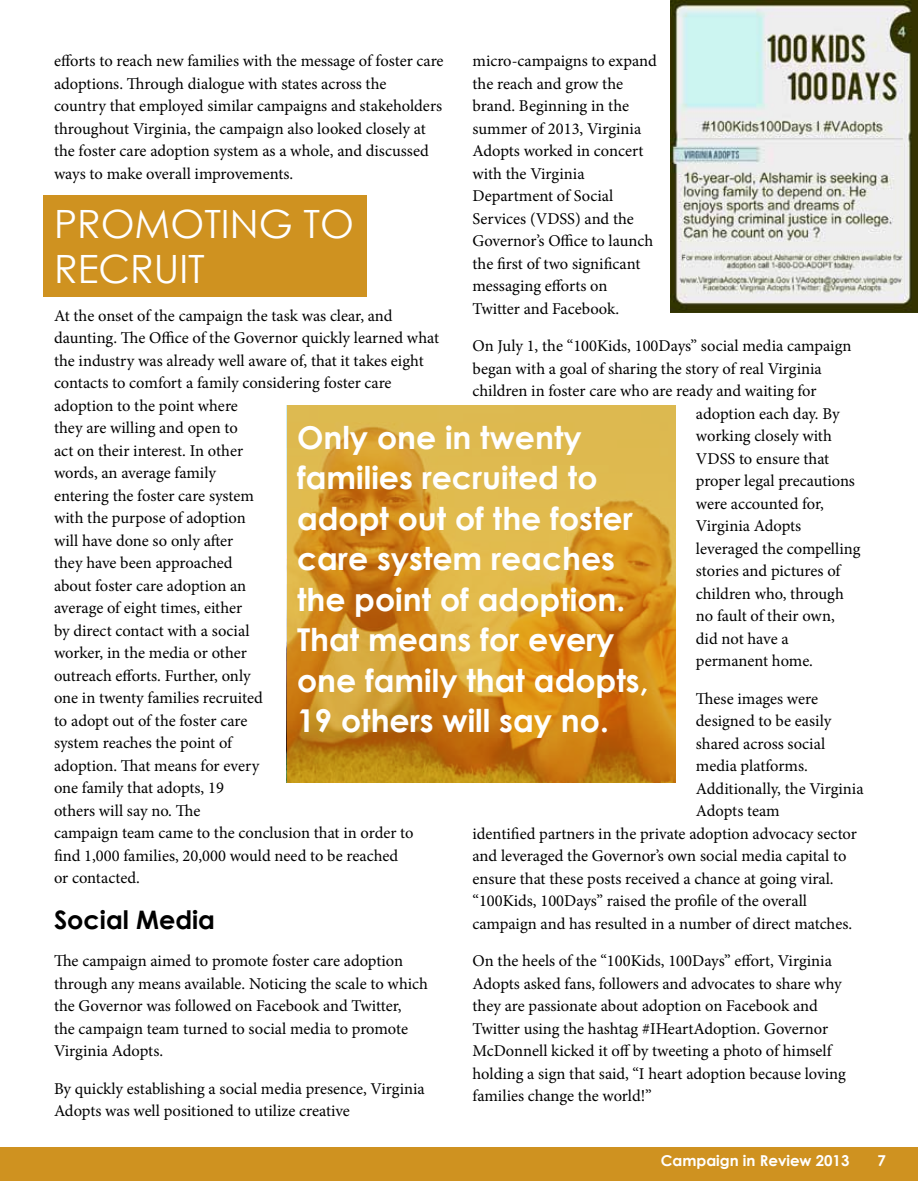
<style>
.page{position:relative;width:918px;height:1188px;background:#fff}
.page>*{position:absolute;margin:0;border:0;box-sizing:border-box;transform-origin:0 0}
.t1{font:39px/44.8px "Century Gothic";color:#fff}
.t2{font:700 31.5px/40.5px "Century Gothic";color:#fff}
.t3{font:700 25.5px "Century Gothic";color:#000}
.t4{font:16.5px/22.5px "Minion Pro";color:#000}
.t5{font:700 15px "Century Gothic";color:#fff}
</style>
<div class="page">
<div style="left:43px;top:195px;width:324px;height:102px;background:#cf9220"></div>
<img style="left:670px;top:0;width:248px;height:313px">
<div style="left:0;top:1148px;width:918px;height:33px;background:#cf9220"></div>
<img style="left:287px;top:405px;width:389px;height:378px">
<p class="t4" style="left:54px;top:50px;width:391px">efforts to reach new families with the message of foster care adoptions. Through dialogue with states across the<br>country that employed similar campaigns and stakeholders throughout Virginia, the campaign also looked closely at the foster care adoption system as a whole, and discussed ways to make overall improvements.</p>
<h1 class="t1" style="left:54px;top:201px;width:301px">PROMOTING TO<br>RECRUIT</h1>
<p class="t4" style="left:54px;top:304px;width:387px">At the onset of the campaign the task was clear, and daunting. The Office of the Governor quickly learned what the industry was already well aware of, that it takes eight contacts to comfort a family considering foster care adoption to the point where<br>they are willing and open to<br>act on their interest. In other<br>words, an average family<br>entering the foster care system<br>with the purpose of adoption<br>will have done so only after<br>they have been approached<br>about foster care adoption an<br>average of eight times, either<br>by direct contact with a social<br>worker, in the media or other<br>outreach efforts. Further, only<br>one in twenty families recruited<br>to adopt out of the foster care<br>system reaches the point of<br>adoption. That means for every<br>one family that adopts, 19<br>others will say no. The<br>campaign team came to the conclusion that in order to find 1,000 families, 20,000 would need to be reached<br>or contacted.</p>
<h3 class="t3" style="left:54px;top:900px;width:163px">Social Media</h3>
<p class="t4" style="left:54px;top:950px;width:375px">The campaign aimed to promote foster care adoption through any means available. Noticing the scale to which the Governor was followed on Facebook and Twitter,<br>the campaign team turned to social media to promote Virginia Adopts.</p>
<p class="t4" style="left:54px;top:1077px;width:372px">By quickly establishing a social media presence, Virginia<br>Adopts was well positioned to utilize creative</p>
<p class="t4" style="left:473px;top:50px;width:186px">micro-campaigns to expand the reach and grow the brand. Beginning in the summer of 2013, Virginia<br>Adopts worked in concert with the Virginia<br>Department of Social<br>Services (VDSS) and the<br>Governor’s Office to launch the first of two significant messaging efforts on<br>Twitter and Facebook.</p>
<p class="t4" style="left:473px;top:335px;width:381px">On July 1, the “100Kids, 100Days” social media campaign</p>
<p class="t4" style="left:473px;top:357px;width:351px">began with a goal of sharing the story of real Virginia</p>
<p class="t4" style="left:473px;top:380px;width:346px">children in foster care who are ready and waiting for</p>
<p class="t4" style="left:696px;top:402px;width:145px">adoption each day. By</p>
<p class="t4" style="left:696px;top:425px;width:137px">working closely with</p>
<p class="t4" style="left:696px;top:447px;width:135px">VDSS to ensure that</p>
<p class="t4" style="left:696px;top:470px;width:161px">proper legal precautions</p>
<p class="t4" style="left:696px;top:492px;width:130px">were accounted for,</p>
<p class="t4" style="left:696px;top:515px;width:107px">Virginia Adopts</p>
<p class="t4" style="left:696px;top:537px;width:166px">leveraged the compelling</p>
<p class="t4" style="left:696px;top:560px;width:146px">stories and pictures of</p>
<p class="t4" style="left:696px;top:582px;width:149px">children who, through</p>
<p class="t4" style="left:696px;top:605px;width:140px">no fault of their own,</p>
<p class="t4" style="left:696px;top:627px;width:94px">did not have a</p>
<p class="t4" style="left:696px;top:650px;width:119px">permanent home.</p>
<p class="t4" style="left:696px;top:687px;width:124px">These images were</p>
<p class="t4" style="left:696px;top:710px;width:137px">designed to be easily</p>
<p class="t4" style="left:696px;top:732px;width:131px">shared across social</p>
<p class="t4" style="left:696px;top:755px;width:113px">media platforms.</p>
<p class="t4" style="left:696px;top:777px;width:169px">Additionally, the Virginia</p>
<p class="t4" style="left:696px;top:800px;width:85px">Adopts team</p>
<p class="t4" style="left:473px;top:822px;width:386px">identified partners in the private adoption advocacy sector</p>
<p class="t4" style="left:473px;top:845px;width:376px">and leveraged the Governor’s own social media capital to</p>
<p class="t4" style="left:473px;top:867px;width:363px">ensure that these posts received a chance at going viral.</p>
<p class="t4" style="left:473px;top:890px;width:336px">“100Kids, 100Days” raised the profile of the overall</p>
<p class="t4" style="left:473px;top:912px;width:381px">campaign and has resulted in a number of direct matches.</p>
<p class="t4" style="left:473px;top:950px;width:375px">On the heels of the “100Kids, 100Days” effort, Virginia Adopts asked fans, followers and advocates to share why they are passionate about adoption on Facebook and Twitter using the hashtag #IHeartAdoption. Governor McDonnell kicked it off by tweeting a photo of himself holding a sign that said, “I heart adoption because loving families change the world!”</p>
<h2 class="t2" style="left:297px;top:416px;width:353px">Only one in twenty families recruited to adopt out of the foster care system reaches the point of adoption.<br>That means for every one family that adopts,<br>19 others will say no.</h2>
<p class="t5" style="left:661px;top:1149px;width:190px">Campaign in Review 2013</p>
<p class="t5" style="left:877px;top:1149px;width:10px">7</p>
</div>
